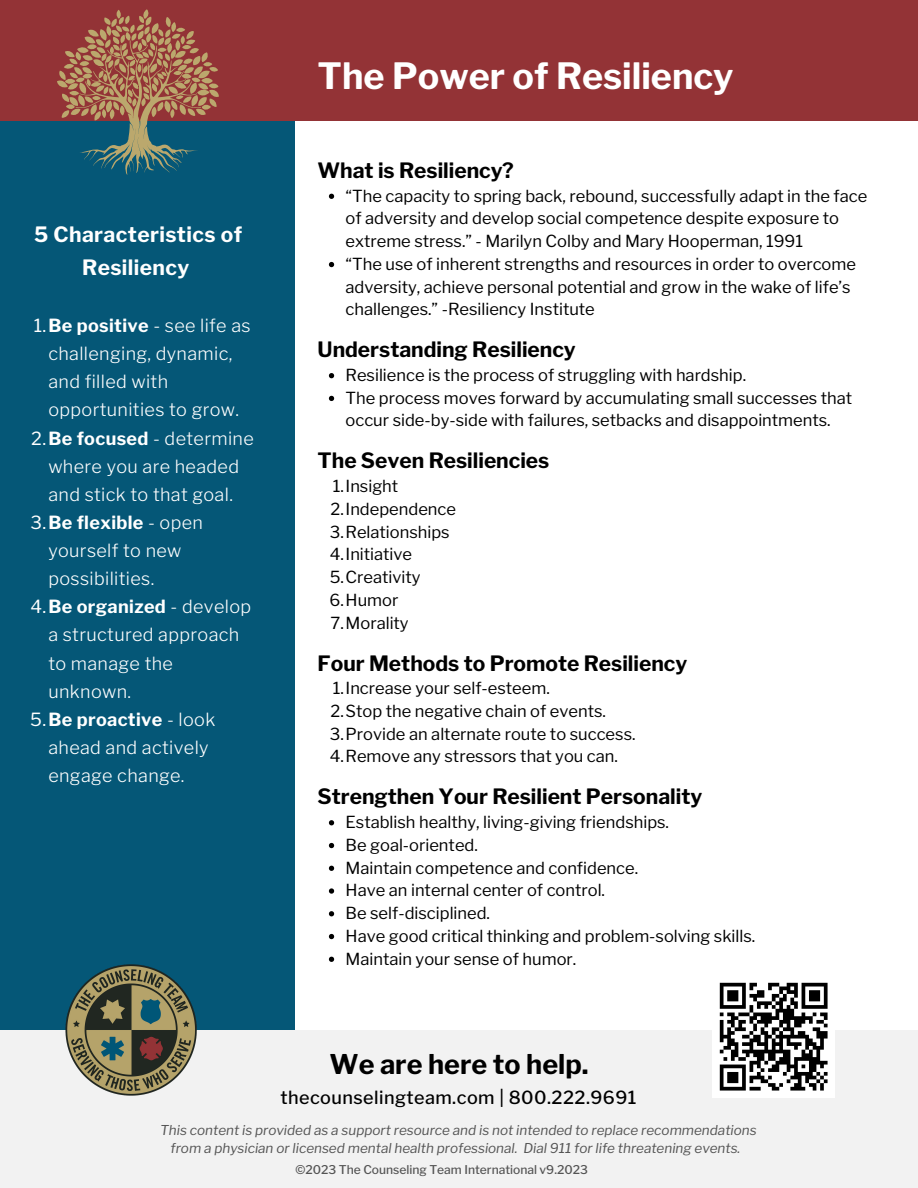
<style>
.page{position:relative;width:918px;height:1188px;background:#fff}
.page>*{position:absolute;margin:0;border:0;box-sizing:border-box;transform-origin:0 0}
.t1{font:700 36px "Libre Franklin";color:#fff}
.t2{font:700 27px "Libre Franklin";color:#000}
.t3{font:700 21px "Libre Franklin";color:#000}
.t4{font:700 21px/32.7px "Libre Franklin";letter-spacing:.02em;color:#fff;text-align:center}
.t5{font:300 18px/28.2px "Libre Franklin";letter-spacing:.02em;color:#fff}
.t6{font:500 18px "Libre Franklin";letter-spacing:.025em;color:#000}
.t7{font:16.5px/22.8px "Libre Franklin";color:#000}
.t8{font:italic 13.5px/18px "Libre Franklin";color:#545454;text-align:center}
.t9{font:500 12px "Libre Franklin";color:#545454}
.s1{font-weight:400}
.s2{font-weight:700}
</style>
<div class="page">
<div style="left:0;top:55px;width:295px;height:975px;background:#055777"></div>
<div style="left:0;top:0;width:918px;height:121px;background:#933336"></div>
<div style="left:0;top:1030px;width:918px;height:158px;background:#f2f2f2"></div>
<img style="left:65px;top:964px;width:132px;height:132px">
<div style="left:712px;top:975px;width:123px;height:123px;background:#fff"></div>
<svg style="left:719px;top:982px;width:109px;height:109px"></svg>
<svg style="left:329px;top:194px;width:5px;height:5px"></svg>
<svg style="left:329px;top:262px;width:5px;height:5px"></svg>
<svg style="left:329px;top:373px;width:5px;height:5px"></svg>
<svg style="left:329px;top:396px;width:5px;height:5px"></svg>
<svg style="left:329px;top:820px;width:5px;height:5px"></svg>
<svg style="left:329px;top:843px;width:5px;height:5px"></svg>
<svg style="left:329px;top:866px;width:5px;height:5px"></svg>
<svg style="left:329px;top:888px;width:5px;height:6px"></svg>
<svg style="left:329px;top:911px;width:5px;height:5px"></svg>
<svg style="left:329px;top:934px;width:5px;height:5px"></svg>
<svg style="left:329px;top:957px;width:5px;height:5px"></svg>
<svg style="left:57px;top:9px;width:162px;height:166px"></svg>
<p class="t1" style="left:318px;top:54px;width:418px">The Power of Resiliency</p>
<p class="t4" style="left:34px;top:218px;width:210px">5 Characteristics of<br>Resiliency</p>
<p class="t5" style="left:48px;top:312px;width:204px;text-indent:-15px"><span class="s1">1.</span><span class="s2">Be positive</span> - see life as challenging, dynamic, and filled with opportunities to grow.</p>
<p class="t5" style="left:31px;top:424px;width:224px;text-align:center"><span class="s1">2.</span><span class="s2">Be focused</span> - determine where you are headed and stick to that goal.</p>
<p class="t5" style="left:48px;top:508px;width:156px;text-indent:-18px"><span class="s1">3.</span><span class="s2">Be flexible</span> - open yourself to new possibilities.</p>
<p class="t5" style="left:48px;top:593px;width:204px;text-indent:-18px"><span class="s1">4.</span><span class="s2">Be organized</span> - develop a structured approach to manage the unknown.</p>
<p class="t5" style="left:48px;top:705px;width:168px;text-indent:-18px"><span class="s1">5.</span><span class="s2">Be proactive</span> - look ahead and actively engage change.</p>
<p class="t3" style="left:318px;top:158px;width:198px">What is Resiliency?</p>
<p class="t7" style="left:346px;top:184px;width:523px">“The capacity to spring back, rebound, successfully adapt in the face of adversity and develop social competence despite exposure to extreme stress.” - Marilyn Colby and Mary Hooperman, 1991</p>
<p class="t7" style="left:346px;top:252px;width:512px">“The use of inherent strengths and resources in order to overcome adversity, achieve personal potential and grow in the wake of life’s challenges.” -Resiliency Institute</p>
<p class="t3" style="left:318px;top:337px;width:260px">Understanding Resiliency</p>
<p class="t7" style="left:346px;top:364px;width:402px">Resilience is the process of struggling with hardship.</p>
<p class="t7" style="left:346px;top:386px;width:508px">The process moves forward by accumulating small successes that occur side-by-side with failures, setbacks and disappointments.</p>
<p class="t3" style="left:318px;top:448px;width:233px">The Seven Resiliencies</p>
<p class="t7" style="left:333px;top:475px;width:67px">1.Insight</p>
<p class="t7" style="left:331px;top:497px;width:127px">2.Independence</p>
<p class="t7" style="left:330px;top:520px;width:121px">3.Relationships</p>
<p class="t7" style="left:330px;top:543px;width:84px">4.Initiative</p>
<p class="t7" style="left:330px;top:566px;width:92px">5.Creativity</p>
<p class="t7" style="left:330px;top:588px;width:70px">6.Humor</p>
<p class="t7" style="left:331px;top:611px;width:80px">7.Morality</p>
<p class="t3" style="left:318px;top:650px;width:371px">Four Methods to Promote Resiliency</p>
<p class="t7" style="left:333px;top:677px;width:219px">1.Increase your self-esteem.</p>
<p class="t7" style="left:331px;top:700px;width:277px">2.Stop the negative chain of events.</p>
<p class="t7" style="left:330px;top:722px;width:307px">3.Provide an alternate route to success.</p>
<p class="t7" style="left:330px;top:745px;width:290px">4.Remove any stressors that you can.</p>
<p class="t3" style="left:318px;top:784px;width:386px">Strengthen Your Resilient Personality</p>
<p class="t7" style="left:346px;top:811px;width:325px">Establish healthy, living-giving friendships.</p>
<p class="t7" style="left:346px;top:833px;width:134px">Be goal-oriented.</p>
<p class="t7" style="left:346px;top:856px;width:294px">Maintain competence and confidence.</p>
<p class="t7" style="left:346px;top:879px;width:261px">Have an internal center of control.</p>
<p class="t7" style="left:346px;top:902px;width:146px">Be self-disciplined.</p>
<p class="t7" style="left:346px;top:924px;width:411px">Have good critical thinking and problem-solving skills.</p>
<p class="t7" style="left:346px;top:947px;width:232px">Maintain your sense of humor.</p>
<p class="t2" style="left:329px;top:1048px;width:261px">We are here to help.</p>
<p class="t6" style="left:280px;top:1087px;width:358px">thecounselingteam.com | 800.222.9691</p>
<p class="t8" style="left:160px;top:1121px;width:598px">This content is provided as a support resource and is not intended to replace recommendations from a physician or licensed mental health professional. Dial 911 for life threatening events.</p>
<p class="t9" style="left:295px;top:1163px;width:294px">©2023 The Counseling Team International v9.2023</p>
</div>
